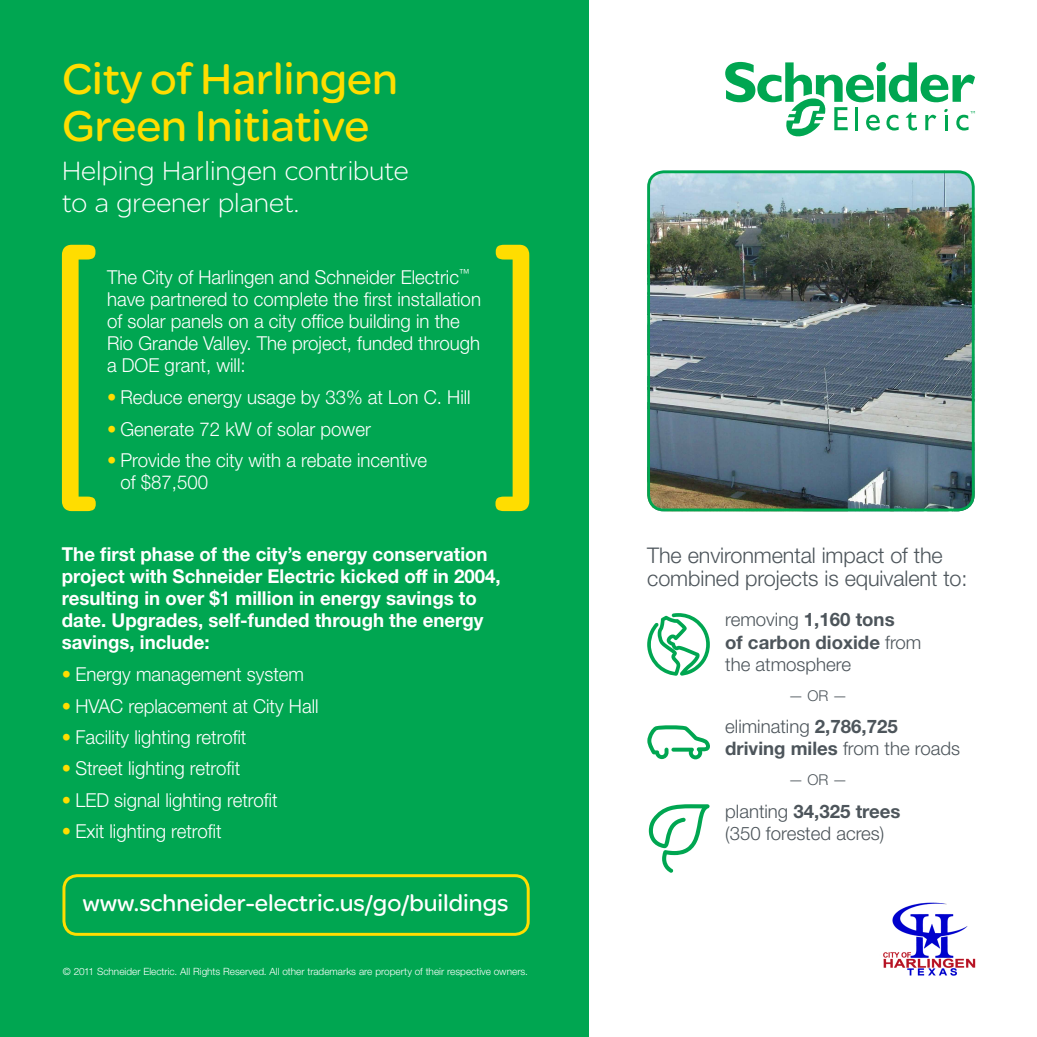
<style>
.page{position:relative;width:1037px;height:1037px;background:#fff}
.page>*{position:absolute;margin:0;border:0;box-sizing:border-box;transform-origin:0 0}
.t1{font:46px/47.2px "SE Optimist";color:#fd0}
.t2{font:300 28.32px/31.3px "SE Optimist";color:#fff}
.t3{font:24.6px "SE Optimist";color:#fff}
.t4{font:300 21.6px/23.2px "Helvetica Neue LT Std";letter-spacing:-.005em;color:#4d555b}
.t5{font:300 19.2px/22px "Helvetica Neue LT Std";color:#fff}
.t6{font:700 19.2px/22px "Helvetica Neue LT Std";color:#fff}
.t7{font:300 18.64px/22.4px "Helvetica Neue LT Std";color:#4d555b}
.t8{font:300 14.92px "Helvetica Neue LT Std";color:#4d555b}
.t9{font:300 10px "Helvetica Neue LT Std";color:#fff}
.s1{color:#fd0}
.s2{font-weight:700}
</style>
<div class="page">
<div style="left:0;top:0;width:588px;height:1037px;background:#00a651"></div>
<img style="left:650px;top:171px;width:324px;height:340px">
<div style="left:647px;top:170px;width:327px;height:341px;border:3px solid #00a651;border-radius:15px"></div>
<div style="left:62px;top:874px;width:468px;height:62px;border:3px solid #fd0;border-radius:13px"></div>
<svg style="left:647px;top:725px;width:63px;height:34px"></svg>
<svg style="left:647px;top:613px;width:63px;height:63px"></svg>
<svg style="left:649px;top:804px;width:61px;height:69px"></svg>
<svg style="left:62px;top:245px;width:34px;height:266px"></svg>
<svg style="left:495px;top:245px;width:34px;height:266px"></svg>
<img style="left:883px;top:902px;width:93px;height:74px">
<svg style="left:725px;top:62px;width:250px;height:74px"></svg>
<h1 class="t1" style="left:62px;top:53px;width:337px">City of Harlingen<br>Green Initiative</h1>
<h2 class="t2" style="left:62px;top:155px;width:348px">Helping Harlingen contribute to a greener planet.</h2>
<p class="t5" style="left:107px;top:265px;width:375px">The City of Harlingen and Schneider Electric<sup>™ </sup>have partnered to complete the first installation of solar panels on a city office building in the Rio Grande Valley. The project, funded through a DOE grant, will:</p>
<p class="t5" style="left:107px;top:386px;width:365px"><span class="s1">•</span> Reduce energy usage by 33% at Lon C. Hill</p>
<p class="t5" style="left:107px;top:418px;width:265px"><span class="s1">•</span> Generate 72 kW of solar power</p>
<p class="t5" style="left:120px;top:449px;width:308px;text-indent:-13px"><span class="s1">•</span> Provide the city with a rebate incentive of $87,500</p>
<p class="t6" style="left:62px;top:542px;width:440px">The first phase of the city’s energy conservation project with Schneider Electric kicked off in 2004, resulting in over $1 million in energy savings to date. Upgrades, self-funded through the energy savings, include:</p>
<p class="t5" style="left:62px;top:663px;width:244px"><span class="s1">•</span> Energy management system</p>
<p class="t5" style="left:62px;top:694px;width:258px"><span class="s1">•</span> HVAC replacement at City Hall</p>
<p class="t5" style="left:62px;top:726px;width:186px"><span class="s1">•</span> Facility lighting retrofit</p>
<p class="t5" style="left:62px;top:757px;width:180px"><span class="s1">•</span> Street lighting retrofit</p>
<p class="t5" style="left:62px;top:789px;width:217px"><span class="s1">•</span> LED signal lighting retrofit</p>
<p class="t5" style="left:62px;top:820px;width:161px"><span class="s1">•</span> Exit lighting retrofit</p>
<p class="t3" style="left:82px;top:886px;width:428px">www.schneider-electric.us/go/buildings</p>
<p class="t9" style="left:63px;top:965px;width:467px">© 2011 Schneider Electric. All Rights Reserved. All other trademarks are property of their respective owners.</p>
<p class="t4" style="left:647px;top:543px;width:322px">The environmental impact of the combined projects is equivalent to:</p>
<p class="t7" style="left:725px;top:608px;width:198px">removing <span class="s2">1,160 tons<br>of carbon dioxide</span> from the atmosphere</p>
<p class="t8" style="left:788px;top:687px;width:61px">— OR —</p>
<p class="t7" style="left:725px;top:714px;width:236px">eliminating <span class="s2">2,786,725 driving miles</span> from the roads</p>
<p class="t8" style="left:788px;top:770px;width:61px">— OR —</p>
<p class="t7" style="left:725px;top:799px;width:177px">planting <span class="s2">34,325 trees </span>(350 forested acres)</p>
</div>
